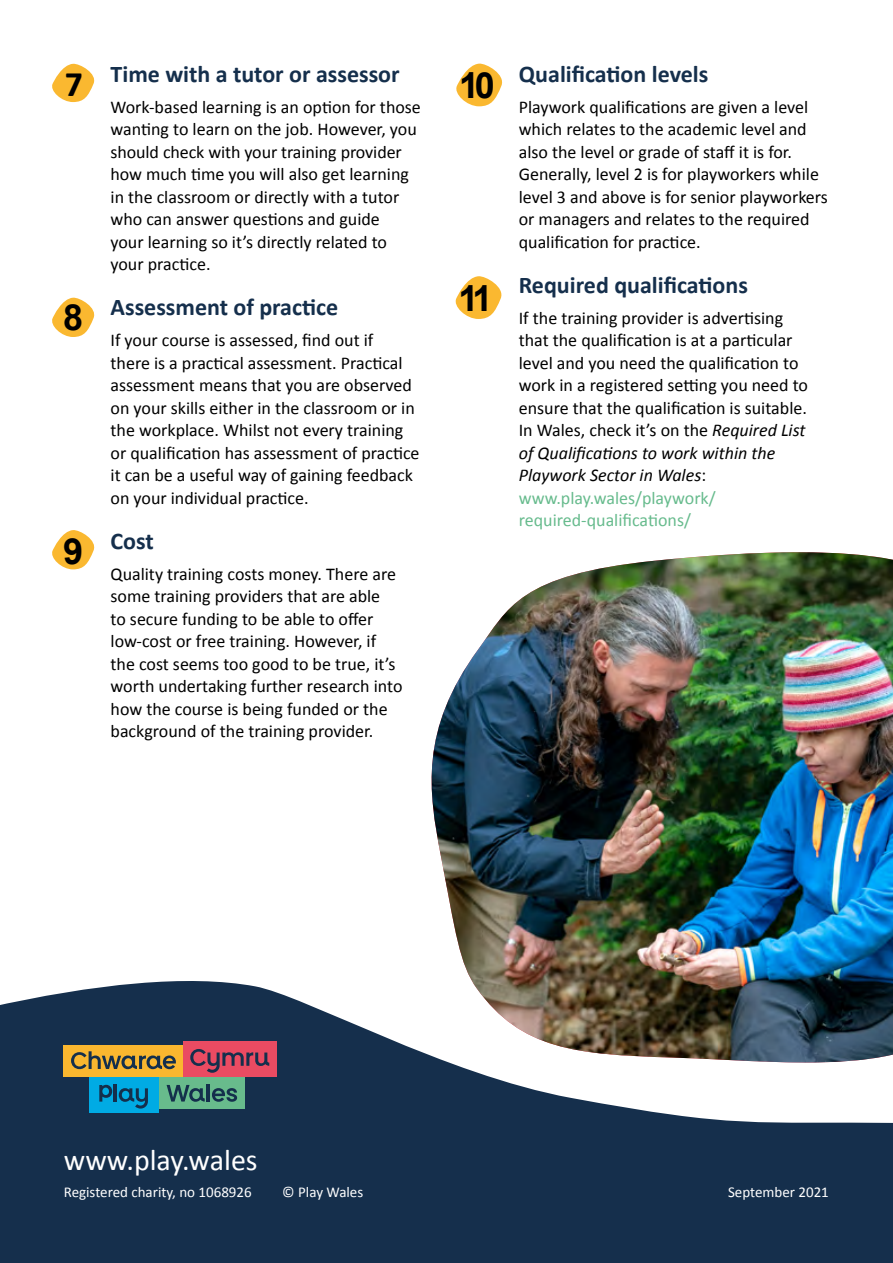
<style>
.page{position:relative;width:893px;height:1263px;background:#fff}
.page>*{position:absolute;margin:0;border:0;box-sizing:border-box;transform-origin:0 0}
.t1{font:700 36px "Arial";color:#000}
.t2{font:700 36px "Calibri";color:#000}
.t3{font:30px "Calibri";color:#fff}
.t4{font:700 24px "Calibri";color:#152f4c}
.t5{font:18px/22.5px "Calibri";color:#000}
.t6{font:15px "Calibri";color:#fff}
.s1{font-style:italic}
.s2{color:#67bb8d}
</style>
<div class="page">
<svg style="left:0;top:981px;width:893px;height:282px;background:#354c64"></svg>
<svg style="left:52px;top:297px;width:43px;height:40px"></svg>
<div style="left:183px;top:1041px;width:93px;height:36px;background:#ea4b62"></div>
<div style="left:64px;top:1045px;width:119px;height:32px;background:#fab72f"></div>
<div style="left:159px;top:1077px;width:86px;height:32px;background:#68bb8c"></div>
<div style="left:89px;top:1077px;width:70px;height:36px;background:#00abe4"></div>
<hr style="left:207px;top:1084px;width:3px;height:17px;background:#142f4c">
<svg style="left:212px;top:1088px;width:25px;height:14px"></svg>
<svg style="left:167px;top:1085px;width:38px;height:17px"></svg>
<svg style="left:190px;top:1049px;width:79px;height:24px"></svg>
<svg style="left:71px;top:1051px;width:105px;height:18px"></svg>
<hr style="left:114px;top:1084px;width:3px;height:17px;background:#142f4c">
<svg style="left:119px;top:1088px;width:29px;height:20px"></svg>
<svg style="left:99px;top:1085px;width:13px;height:16px"></svg>
<svg style="left:52px;top:530px;width:43px;height:39px"></svg>
<svg style="left:456px;top:63px;width:47px;height:43px"></svg>
<svg style="left:455px;top:276px;width:47px;height:43px"></svg>
<svg style="left:52px;top:63px;width:43px;height:39px"></svg>
<img style="left:430px;top:552px;width:463px;height:510px">
<h1 class="t2" style="left:65px;top:59px;width:20px">7</h1>
<h1 class="t1" style="left:63px;top:294px;width:22px">8</h1>
<h1 class="t1" style="left:63px;top:528px;width:22px">9</h1>
<h3 class="t4" style="left:111px;top:57px;width:291px">Time with a tutor or assessor</h3>
<p class="t5" style="left:111px;top:95px;width:312px">Work-based learning is an option for those wanting to learn on the job. However, you should check with your training provider how much time you will also get learning in the classroom or directly with a tutor who can answer questions and guide<br>your learning so it’s directly related to your practice.</p>
<h3 class="t4" style="left:111px;top:290px;width:229px">Assessment of practice</h3>
<p class="t5" style="left:111px;top:328px;width:311px">If your course is assessed, find out if<br>there is a practical assessment. Practical assessment means that you are observed on your skills either in the classroom or in the workplace. Whilst not every training or qualification has assessment of practice it can be a useful way of gaining feedback on your individual practice.</p>
<h3 class="t4" style="left:111px;top:524px;width:45px">Cost</h3>
<p class="t5" style="left:111px;top:562px;width:293px">Quality training costs money. There are some training providers that are able<br>to secure funding to be able to offer low-cost or free training. However, if the cost seems too good to be true, it’s worth undertaking further research into how the course is being funded or the background of the training provider.</p>
<h1 class="t1" style="left:459px;top:62px;width:37px">10</h1>
<h1 class="t1" style="left:459px;top:274px;width:35px">11</h1>
<h3 class="t4" style="left:519px;top:57px;width:191px">Qualification levels</h3>
<p class="t5" style="left:519px;top:95px;width:311px">Playwork qualifications are given a level which relates to the academic level and also the level or grade of staff it is for.<br>Generally, level 2 is for playworkers while level 3 and above is for senior playworkers or managers and relates to the required qualification for practice.</p>
<h3 class="t4" style="left:519px;top:268px;width:231px">Required qualifications</h3>
<p class="t5" style="left:519px;top:306px;width:291px">If the training provider is advertising that the qualification is at a particular level and you need the qualification to work in a registered setting you need to ensure that the qualification is suitable.<br>In Wales, check it’s on the <span class="s1">Required List of Qualifications to work within the Playwork Sector in Wales</span>: <span class="s2">www.play.wales/playwork/ required-qualifications/</span></p>
<h2 class="t3" style="left:64px;top:1139px;width:195px">www.play.wales</h2>
<p class="t6" style="left:64px;top:1181px;width:190px">Registered charity, no 1068926</p>
<p class="t6" style="left:282px;top:1181px;width:82px">© Play Wales</p>
<p class="t6" style="left:728px;top:1181px;width:102px">September 2021</p>
</div>
